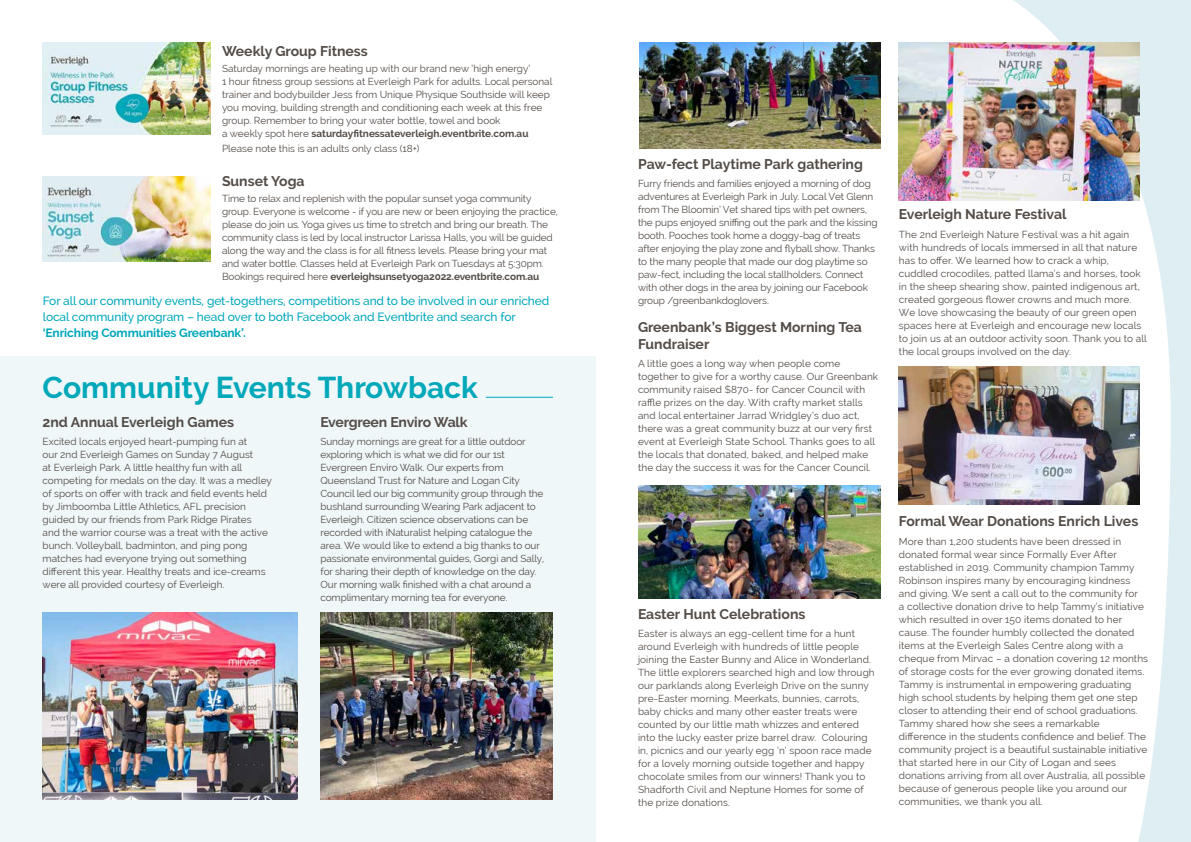
<style>
.page{position:relative;width:1191px;height:842px;background:#fff}
.page>*{position:absolute;margin:0;border:0;box-sizing:border-box;transform-origin:0 0}
.t1{font:700 30px "Raleway";color:#00a8ba}
.t2{font:700 14px/17px "Raleway";color:#534c47}
.t3{font:500 12px/16px "Raleway";letter-spacing:-.01em;color:#00a8ba}
.t4{font:10px/13px "Raleway";color:#534c47}
.s1{font-weight:700}
</style>
<div class="page">
<div style="left:0;top:357px;width:595px;height:485px;background:#eff7f9"></div>
<hr style="left:486px;top:397px;width:67px;height:1px;background:#00a8ba">
<img style="left:320px;top:613px;width:233px;height:186px">
<img style="left:43px;top:613px;width:255px;height:186px">
<img style="left:639px;top:43px;width:241px;height:106px">
<img style="left:639px;top:485px;width:241px;height:113px">
<img style="left:43px;top:43px;width:168px;height:91px">
<img style="left:43px;top:176px;width:168px;height:85px">
<svg style="left:989px;top:0;width:202px;height:842px"></svg>
<img style="left:899px;top:43px;width:241px;height:157px">
<img style="left:899px;top:366px;width:241px;height:138px">
<p class="t2" style="left:222px;top:42px;width:147px">Weekly Group Fitness</p>
<p class="t4" style="left:222px;top:61px;width:332px">Saturday mornings are heating up with our brand new ‘high energy’<br>1 hour fitness group sessions at Everleigh Park for adults. Local personal trainer and bodybuilder Jess from Unique Physique Southside will keep you moving, building strength and conditioning each week at this free group. Remember to bring your water bottle, towel and book<br>a weekly spot here <span class="s1">saturdayfitnessateverleigh.eventbrite.com.au</span></p>
<p class="t4" style="left:222px;top:142px;width:199px">Please note this is an adults only class (18+)</p>
<p class="t2" style="left:222px;top:173px;width:84px">Sunset Yoga</p>
<p class="t4" style="left:222px;top:192px;width:337px">Time to relax and replenish with the popular sunset yoga community group. Everyone is welcome - if you are new or been enjoying the practice, please do join us. Yoga gives us time to stretch and bring our breath. The community class is led by local instructor Larissa Halls, you will be guided along the way and the class is for all fitness levels. Please bring your mat and water bottle. Classes held at Everleigh Park on Tuesdays at 5:30pm.<br>Bookings required here <span class="s1">everleighsunsetyoga2022.eventbrite.com.au</span></p>
<p class="t3" style="left:43px;top:293px;width:508px">For all our community events, get-togethers, competitions and to be involved in our enriched local community program – head over to both Facebook and Eventbrite and search for <span class="s1">‘Enriching Communities Greenbank’.</span></p>
<p class="t1" style="left:43px;top:370px;width:437px">Community Events Throwback</p>
<p class="t2" style="left:43px;top:413px;width:193px">2nd Annual Everleigh Games</p>
<p class="t4" style="left:43px;top:435px;width:231px">Excited locals enjoyed heart-pumping fun at<br>our 2nd Everleigh Games on Sunday 7 August<br>at Everleigh Park. A little healthy fun with all competing for medals on the day. It was a medley of sports on offer with track and field events held by Jimboomba Little Athletics, AFL precision guided by our friends from Park Ridge Pirates<br>and the warrior course was a treat with the active bunch. Volleyball, badminton, and ping pong matches had everyone trying out something different this year. Healthy treats and ice-creams were all provided courtesy of Everleigh.</p>
<p class="t2" style="left:320px;top:413px;width:149px">Evergreen Enviro Walk</p>
<p class="t4" style="left:320px;top:435px;width:225px">Sunday mornings are great for a little outdoor exploring which is what we did for our 1st Evergreen Enviro Walk. Our experts from Queensland Trust for Nature and Logan City Council led our big community group through the bushland surrounding Wearing Park adjacent to Everleigh. Citizen science observations can be recorded with iNaturalist helping catalogue the area. We would like to extend a big thanks to our passionate environmental guides, Gorgi and Sally, for sharing their depth of knowledge on the day.<br>Our morning walk finished with a chat around a complimentary morning tea for everyone.</p>
<p class="t2" style="left:638px;top:155px;width:226px">Paw-fect Playtime Park gathering</p>
<p class="t4" style="left:638px;top:177px;width:241px">Furry friends and families enjoyed a morning of dog adventures at Everleigh Park in July. Local Vet Glenn from The Bloomin’ Vet shared tips with pet owners, the pups enjoyed sniffing out the park and the kissing booth. Pooches took home a doggy-bag of treats after enjoying the play zone and flyball show. Thanks to the many people that made our dog playtime so paw-fect, including the local stallholders. Connect with other dogs in the area by joining our Facebook group /greenbankdoglovers.</p>
<p class="t2" style="left:638px;top:318px;width:225px">Greenbank’s Biggest Morning Tea<br>Fundraiser</p>
<p class="t4" style="left:638px;top:357px;width:242px">A little goes a long way when people come together to give for a worthy cause. Our Greenbank community raised $870- for Cancer Council with raffle prizes on the day. With crafty market stalls and local entertainer Jarrad Wridgley’s duo act, there was a great community buzz at our very first event at Everleigh State School. Thanks goes to all the locals that donated, baked, and helped make the day the success it was for the Cancer Council.</p>
<p class="t2" style="left:638px;top:605px;width:169px">Easter Hunt Celebrations</p>
<p class="t4" style="left:638px;top:627px;width:238px">Easter is always an egg-cellent time for a hunt around Everleigh with hundreds of little people joining the Easter Bunny and Alice in Wonderland.<br>The little explorers searched high and low through our parklands along Everleigh Drive on the sunny pre-Easter morning. Meerkats, bunnies, carrots, baby chicks and many other easter treats were counted by our little math whizzes and entered into the lucky easter prize barrel draw. Colouring in, picnics and our yearly egg ‘n’ spoon race made for a lovely morning outside together and happy chocolate smiles from our winners! Thank you to Shadforth Civil and Neptune Homes for some of the prize donations.</p>
<p class="t2" style="left:899px;top:206px;width:169px">Everleigh Nature Festival</p>
<p class="t4" style="left:899px;top:228px;width:249px">The 2nd Everleigh Nature Festival was a hit again with hundreds of locals immersed in all that nature has to offer. We learned how to crack a whip, cuddled crocodiles, patted llama’s and horses, took in the sheep shearing show, painted indigenous art, created gorgeous flower crowns and much more.<br>We love showcasing the beauty of our green open spaces here at Everleigh and encourage new locals to join us at an outdoor activity soon. Thank you to all the local groups involved on the day.</p>
<p class="t2" style="left:899px;top:513px;width:241px">Formal Wear Donations Enrich Lives</p>
<p class="t4" style="left:899px;top:535px;width:251px">More than 1,200 students have been dressed in donated formal wear since Formally Ever After established in 2019. Community champion Tammy Robinson inspires many by encouraging kindness and giving. We sent a call out to the community for<br>a collective donation drive to help Tammy’s initiative which resulted in over 150 items donated to her cause. The founder humbly collected the donated items at the Everleigh Sales Centre along with a cheque from Mirvac – a donation covering 12 months of storage costs for the ever growing donated items.<br>Tammy is instrumental in empowering graduating high school students by helping them get one step closer to attending their end of school graduations.<br>Tammy shared how she sees a remarkable difference in the students confidence and belief. The community project is a beautiful sustainable initiative that started here in our City of Logan and sees donations arriving from all over Australia, all possible because of generous people like you around our communities, we thank you all.</p>
</div>
